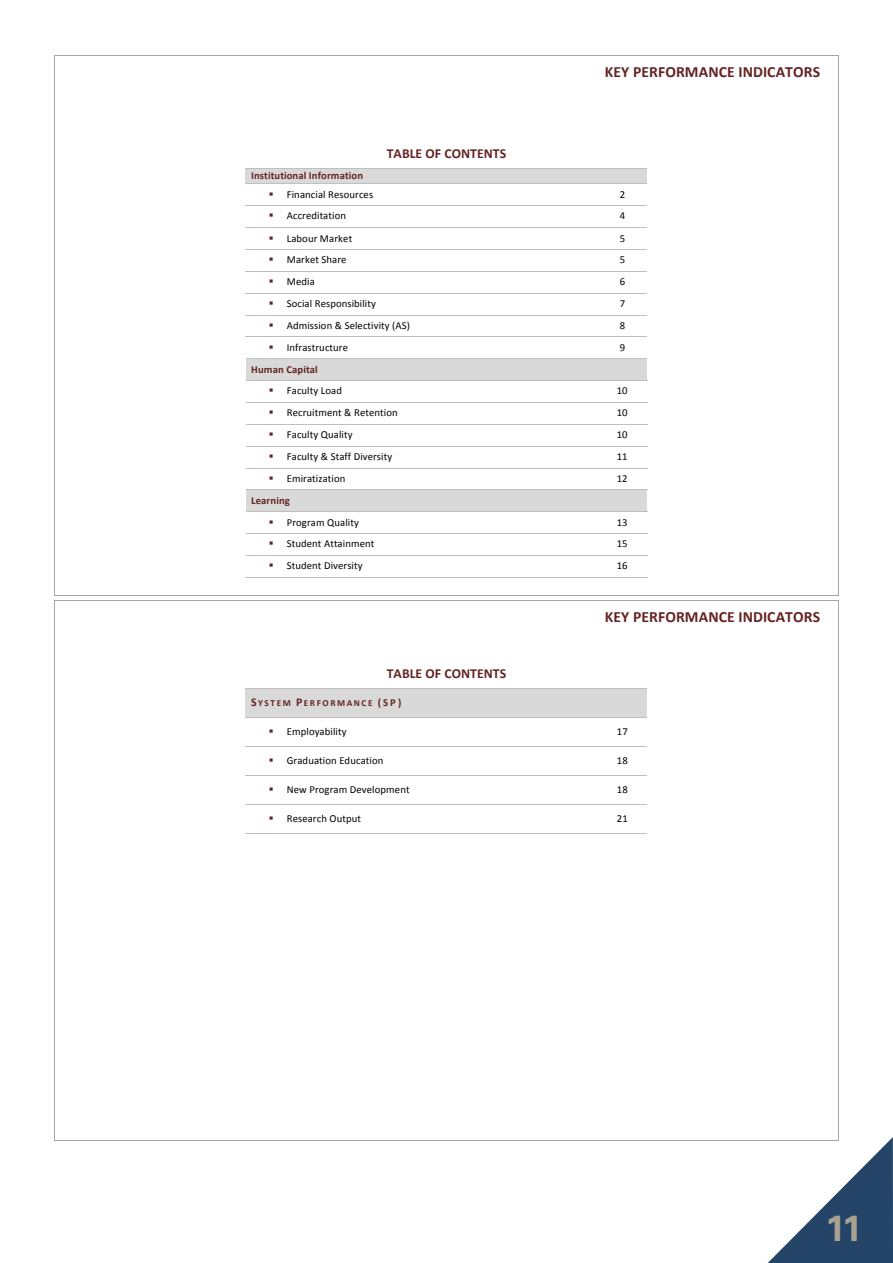
<style>
.page{position:relative;width:893px;height:1263px;background:#fff}
.page>*{position:absolute;margin:0;border:0;box-sizing:border-box;transform-origin:0 0}
.t1{font:700 36px "Univers Com 65";color:#a9a291}
.t2{font:700 15.6px "Calibri";letter-spacing:.005em;color:#632423}
.t3{font:700 13.8px "Calibri";letter-spacing:.005em;color:#632423}
.t4{font:10.65px "Calibri";letter-spacing:.01em;color:#000}
.t5{font:700 10.65px "Calibri";letter-spacing:.01em;color:#632423}
.t6{font:700 9.3px "Calibri";letter-spacing:.17em;color:#632423}
.s1{color:#632423}
.s2{font-size:11.85px}
.s3{font-size:10.65px}
</style>
<div class="page">
<div style="left:246px;top:168px;width:401px;height:16px;background:#d9d9d9"></div>
<hr style="left:246px;top:168px;width:401px;height:1px;background:#bfbfbf">
<hr style="left:246px;top:184px;width:352px;height:1px;background:#bfbfbf">
<hr style="left:598px;top:184px;width:49px;height:1px;background:#bfbfbf">
<hr style="left:246px;top:206px;width:352px;height:1px;background:#bfbfbf">
<hr style="left:598px;top:206px;width:49px;height:1px;background:#bfbfbf">
<hr style="left:246px;top:227px;width:352px;height:1px;background:#bfbfbf">
<hr style="left:598px;top:227px;width:49px;height:1px;background:#bfbfbf">
<hr style="left:246px;top:249px;width:352px;height:1px;background:#bfbfbf">
<hr style="left:598px;top:249px;width:49px;height:1px;background:#bfbfbf">
<hr style="left:246px;top:271px;width:352px;height:1px;background:#bfbfbf">
<hr style="left:598px;top:271px;width:49px;height:1px;background:#bfbfbf">
<hr style="left:246px;top:293px;width:352px;height:1px;background:#bfbfbf">
<hr style="left:598px;top:293px;width:49px;height:1px;background:#bfbfbf">
<hr style="left:246px;top:315px;width:352px;height:1px;background:#bfbfbf">
<hr style="left:598px;top:315px;width:49px;height:1px;background:#bfbfbf">
<hr style="left:246px;top:337px;width:352px;height:1px;background:#bfbfbf">
<hr style="left:598px;top:337px;width:49px;height:1px;background:#bfbfbf">
<div style="left:246px;top:359px;width:351px;height:21px;background:#d9d9d9"></div>
<div style="left:597px;top:359px;width:50px;height:21px;background:#d9d9d9"></div>
<hr style="left:246px;top:358px;width:351px;height:1px;background:#bfbfbf">
<hr style="left:598px;top:358px;width:49px;height:1px;background:#bfbfbf">
<hr style="left:246px;top:380px;width:351px;height:1px;background:#bfbfbf">
<hr style="left:598px;top:380px;width:49px;height:1px;background:#bfbfbf">
<hr style="left:246px;top:402px;width:351px;height:1px;background:#bfbfbf">
<hr style="left:598px;top:402px;width:49px;height:1px;background:#bfbfbf">
<hr style="left:246px;top:424px;width:351px;height:1px;background:#bfbfbf">
<hr style="left:598px;top:424px;width:49px;height:1px;background:#bfbfbf">
<hr style="left:246px;top:446px;width:351px;height:1px;background:#bfbfbf">
<hr style="left:598px;top:446px;width:49px;height:1px;background:#bfbfbf">
<hr style="left:246px;top:468px;width:351px;height:1px;background:#bfbfbf">
<hr style="left:598px;top:468px;width:49px;height:1px;background:#bfbfbf">
<div style="left:246px;top:490px;width:351px;height:22px;background:#d9d9d9"></div>
<div style="left:597px;top:490px;width:50px;height:22px;background:#d9d9d9"></div>
<hr style="left:246px;top:490px;width:351px;height:1px;background:#bfbfbf">
<hr style="left:598px;top:490px;width:49px;height:1px;background:#bfbfbf">
<hr style="left:246px;top:512px;width:351px;height:1px;background:#bfbfbf">
<hr style="left:598px;top:512px;width:49px;height:1px;background:#bfbfbf">
<hr style="left:246px;top:533px;width:351px;height:1px;background:#bfbfbf">
<hr style="left:598px;top:533px;width:49px;height:1px;background:#bfbfbf">
<hr style="left:246px;top:555px;width:351px;height:1px;background:#bfbfbf">
<hr style="left:598px;top:555px;width:49px;height:1px;background:#bfbfbf">
<hr style="left:245px;top:577px;width:352px;height:1px;background:#bfbfbf">
<hr style="left:597px;top:577px;width:50px;height:1px;background:#bfbfbf">
<hr style="left:55px;top:55px;width:783px;height:1px;background:#a6a6a6">
<hr style="left:54px;top:56px;width:1px;height:539px;background:#a6a6a6">
<hr style="left:838px;top:56px;width:1px;height:539px;background:#a6a6a6">
<hr style="left:55px;top:595px;width:783px;height:1px;background:#a6a6a6">
<div style="left:246px;top:689px;width:401px;height:28px;background:#d9d9d9"></div>
<hr style="left:246px;top:688px;width:401px;height:1px;background:#bfbfbf">
<hr style="left:246px;top:717px;width:352px;height:1px;background:#bfbfbf">
<hr style="left:598px;top:717px;width:49px;height:1px;background:#bfbfbf">
<hr style="left:246px;top:746px;width:352px;height:1px;background:#bfbfbf">
<hr style="left:598px;top:746px;width:49px;height:1px;background:#bfbfbf">
<hr style="left:246px;top:775px;width:352px;height:1px;background:#bfbfbf">
<hr style="left:598px;top:775px;width:49px;height:1px;background:#bfbfbf">
<hr style="left:246px;top:804px;width:352px;height:1px;background:#bfbfbf">
<hr style="left:598px;top:804px;width:49px;height:1px;background:#bfbfbf">
<hr style="left:245px;top:833px;width:353px;height:1px;background:#bfbfbf">
<hr style="left:598px;top:833px;width:49px;height:1px;background:#bfbfbf">
<hr style="left:55px;top:600px;width:783px;height:1px;background:#a6a6a6">
<hr style="left:54px;top:601px;width:1px;height:539px;background:#a6a6a6">
<hr style="left:838px;top:601px;width:1px;height:539px;background:#a6a6a6">
<hr style="left:55px;top:1140px;width:783px;height:1px;background:#a6a6a6">
<svg style="left:768px;top:1137px;width:125px;height:126px"></svg>
<p class="t3" style="left:387px;top:145px;width:121px">TABLE OF CONTENTS</p>
<h2 class="t2" style="left:605px;top:62px;width:217px">KEY PERFORMANCE INDICATORS</h2>
<p class="t5" style="left:251px;top:169px;width:113px">Institutional Information</p>
<p class="t4" style="left:269px;top:187px;width:106px"><span class="s1">▪▪</span> Financial Resources</p>
<p class="t4" style="left:620px;top:187px;width:7px">2</p>
<p class="t4" style="left:269px;top:209px;width:79px"><span class="s1">▪▪</span> Accreditation</p>
<p class="t4" style="left:620px;top:209px;width:7px">4</p>
<p class="t4" style="left:269px;top:231px;width:85px"><span class="s1">▪▪</span> Labour Market</p>
<p class="t4" style="left:620px;top:231px;width:7px">5</p>
<p class="t4" style="left:269px;top:253px;width:79px"><span class="s1">▪▪</span> Market Share</p>
<p class="t4" style="left:620px;top:253px;width:7px">5</p>
<p class="t4" style="left:269px;top:275px;width:47px"><span class="s1">▪▪</span> Media</p>
<p class="t4" style="left:620px;top:275px;width:7px">6</p>
<p class="t4" style="left:269px;top:297px;width:108px"><span class="s1">▪▪</span> Social Responsibility</p>
<p class="t4" style="left:620px;top:297px;width:7px">7</p>
<p class="t4" style="left:269px;top:319px;width:143px"><span class="s1">▪▪</span> Admission &amp; Selectivity (AS)</p>
<p class="t4" style="left:620px;top:319px;width:7px">8</p>
<p class="t4" style="left:269px;top:340px;width:81px"><span class="s1">▪▪</span> Infrastructure</p>
<p class="t4" style="left:620px;top:340px;width:7px">9</p>
<p class="t5" style="left:251px;top:362px;width:68px">Human Capital</p>
<p class="t4" style="left:269px;top:384px;width:74px"><span class="s1">▪▪</span> Faculty Load</p>
<p class="t4" style="left:617px;top:384px;width:12px">10</p>
<p class="t4" style="left:269px;top:406px;width:130px"><span class="s1">▪▪</span> Recruitment &amp; Retention</p>
<p class="t4" style="left:617px;top:406px;width:12px">10</p>
<p class="t4" style="left:269px;top:428px;width:85px"><span class="s1">▪▪</span> Faculty Quality</p>
<p class="t4" style="left:617px;top:428px;width:12px">10</p>
<p class="t4" style="left:269px;top:450px;width:125px"><span class="s1">▪▪</span> Faculty &amp; Staff Diversity</p>
<p class="t4" style="left:617px;top:450px;width:12px">11</p>
<p class="t4" style="left:269px;top:471px;width:78px"><span class="s1">▪▪</span> Emiratization</p>
<p class="t4" style="left:617px;top:471px;width:12px">12</p>
<p class="t5" style="left:251px;top:493px;width:40px">Learning</p>
<p class="t4" style="left:269px;top:515px;width:91px"><span class="s1">▪▪</span> Program Quality</p>
<p class="t4" style="left:617px;top:515px;width:12px">13</p>
<p class="t4" style="left:269px;top:537px;width:107px"><span class="s1">▪▪</span> Student Attainment</p>
<p class="t4" style="left:617px;top:537px;width:12px">15</p>
<p class="t4" style="left:269px;top:559px;width:95px"><span class="s1">▪▪</span> Student Diversity</p>
<p class="t4" style="left:617px;top:559px;width:12px">16</p>
<h2 class="t2" style="left:605px;top:607px;width:217px">KEY PERFORMANCE INDICATORS</h2>
<p class="t3" style="left:387px;top:665px;width:121px">TABLE OF CONTENTS</p>
<p class="t6" style="left:251px;top:697px;width:152px"><span class="s2">S</span>YSTEM <span class="s2">P</span>ERFORMANCE <span class="s3">(SP)</span></p>
<p class="t4" style="left:269px;top:724px;width:79px"><span class="s1">▪▪</span> Employability</p>
<p class="t4" style="left:617px;top:724px;width:12px">17</p>
<p class="t4" style="left:269px;top:753px;width:116px"><span class="s1">▪▪</span> Graduation Education</p>
<p class="t4" style="left:617px;top:753px;width:12px">18</p>
<p class="t4" style="left:269px;top:782px;width:142px"><span class="s1">▪▪</span> New Program Development</p>
<p class="t4" style="left:617px;top:782px;width:12px">18</p>
<p class="t4" style="left:269px;top:811px;width:94px"><span class="s1">▪▪</span> Research Output</p>
<p class="t4" style="left:617px;top:811px;width:12px">21</p>
<h1 class="t1" style="left:826px;top:1206px;width:38px">11</h1>
</div>
